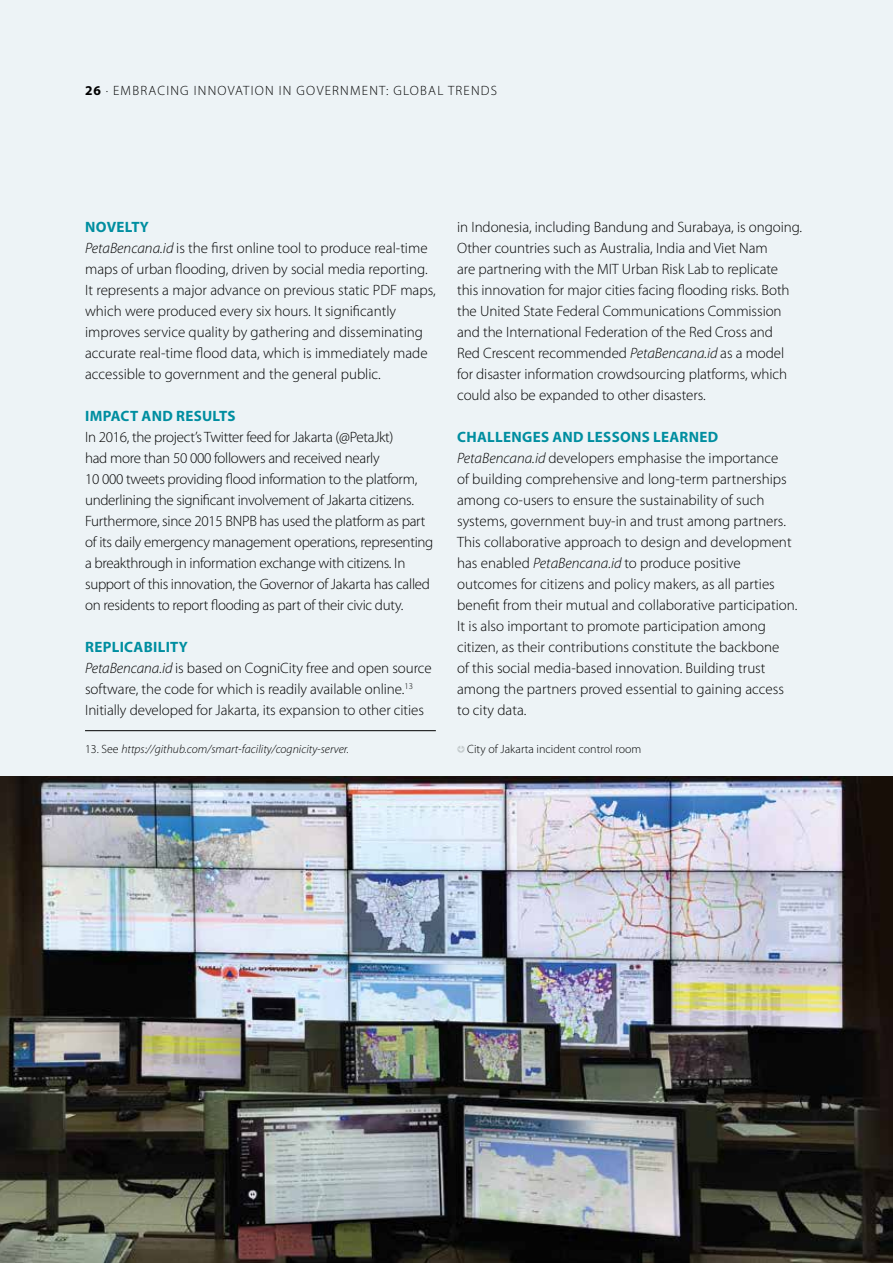
<style>
.page{position:relative;width:893px;height:1263px;background:#edf3f6}
.page>*{position:absolute;margin:0;border:0;box-sizing:border-box;transform-origin:0 0}
.t1{font:300 15px/21px "Myriad Pro";letter-spacing:-.005em;color:#000}
.t2{font:700 15px "Myriad Pro";letter-spacing:.02em;color:#008ea0}
.t3{font:300 13.5px "Myriad Pro";letter-spacing:.09em;color:#000}
.t4{font:italic 300 12px "Myriad Pro";color:#000}
.t5{font:300 12px "Myriad Pro";color:#010202}
.s1{font-weight:700}
.s2{font-style:italic}
.s3{font-weight:700;color:#008ea0}
.s4{font-style:normal}
.s5{font-family:"Officina Display ITC Arrows";font-weight:400;font-size:11.25px;color:#c4cbcd}
</style>
<div class="page">
<hr style="left:85px;top:730px;width:351px;height:1px;background:#000">
<img style="left:0;top:777px;width:893px;height:486px">
<p class="t3" style="left:85px;top:83px;width:413px"><span class="s1">26</span> . EMBRACING INNOVATION IN GOVERNMENT: GLOBAL TRENDS</p>
<p class="t1" style="left:457px;top:217px;width:347px">in Indonesia, including Bandung and Surabaya, is ongoing.<br>Other countries such as Australia, India and Viet Nam<br>are partnering with the MIT Urban Risk Lab to replicate this innovation for major cities facing flooding risks. Both the United State Federal Communications Commission and the International Federation of the Red Cross and<br>Red Crescent recommended <span class="s2">PetaBencana.id</span> as a model for disaster information crowdsourcing platforms, which could also be expanded to other disasters.</p>
<p class="t1" style="left:457px;top:427px;width:342px"><span class="s3">CHALLENGES AND LESSONS LEARNED </span><span class="s2">PetaBencana.id</span> developers emphasise the importance<br>of building comprehensive and long-term partnerships among co-users to ensure the sustainability of such systems, government buy-in and trust among partners.<br>This collaborative approach to design and development has enabled <span class="s2">PetaBencana.id</span> to produce positive outcomes for citizens and policy makers, as all parties benefit from their mutual and collaborative participation.<br>It is also important to promote participation among citizen, as their contributions constitute the backbone<br>of this social media-based innovation. Building trust among the partners proved essential to gaining access to city data.</p>
<p class="t1" style="left:85px;top:217px;width:352px"><span class="s3">NOVELTY<br></span><span class="s2">PetaBencana.id</span> is the first online tool to produce real-time maps of urban flooding, driven by social media reporting.<br>It represents a major advance on previous static PDF maps, which were produced every six hours. It significantly improves service quality by gathering and disseminating accurate real-time flood data, which is immediately made accessible to government and the general public.</p>
<p class="t2" style="left:85px;top:407px;width:152px">IMPACT AND RESULTS</p>
<p class="t1" style="left:85px;top:427px;width:350px">In 2016, the project’s Twitter feed for Jakarta (@PetaJkt)<br>had more than 50 000 followers and received nearly<br>10 000 tweets providing flood information to the platform, underlining the significant involvement of Jakarta citizens.<br>Furthermore, since 2015 BNPB has used the platform as part of its daily emergency management operations, representing a breakthrough in information exchange with citizens. In support of this innovation, the Governor of Jakarta has called on residents to report flooding as part of their civic duty.</p>
<p class="t1" style="left:85px;top:637px;width:348px"><span class="s3">REPLICABILITY<br></span><span class="s2">PetaBencana.id</span> is based on CogniCity free and open source software, the code for which is readily available online.<sup>13<br></sup>Initially developed for Jakarta, its expansion to other cities</p>
<p class="t4" style="left:85px;top:741px;width:265px"><span class="s4">13. See</span> https://github.com/smart-facility/cognicity-server.</p>
<p class="t5" style="left:457px;top:741px;width:186px"><span class="s5">K</span> City of Jakarta incident control room</p>
</div>
